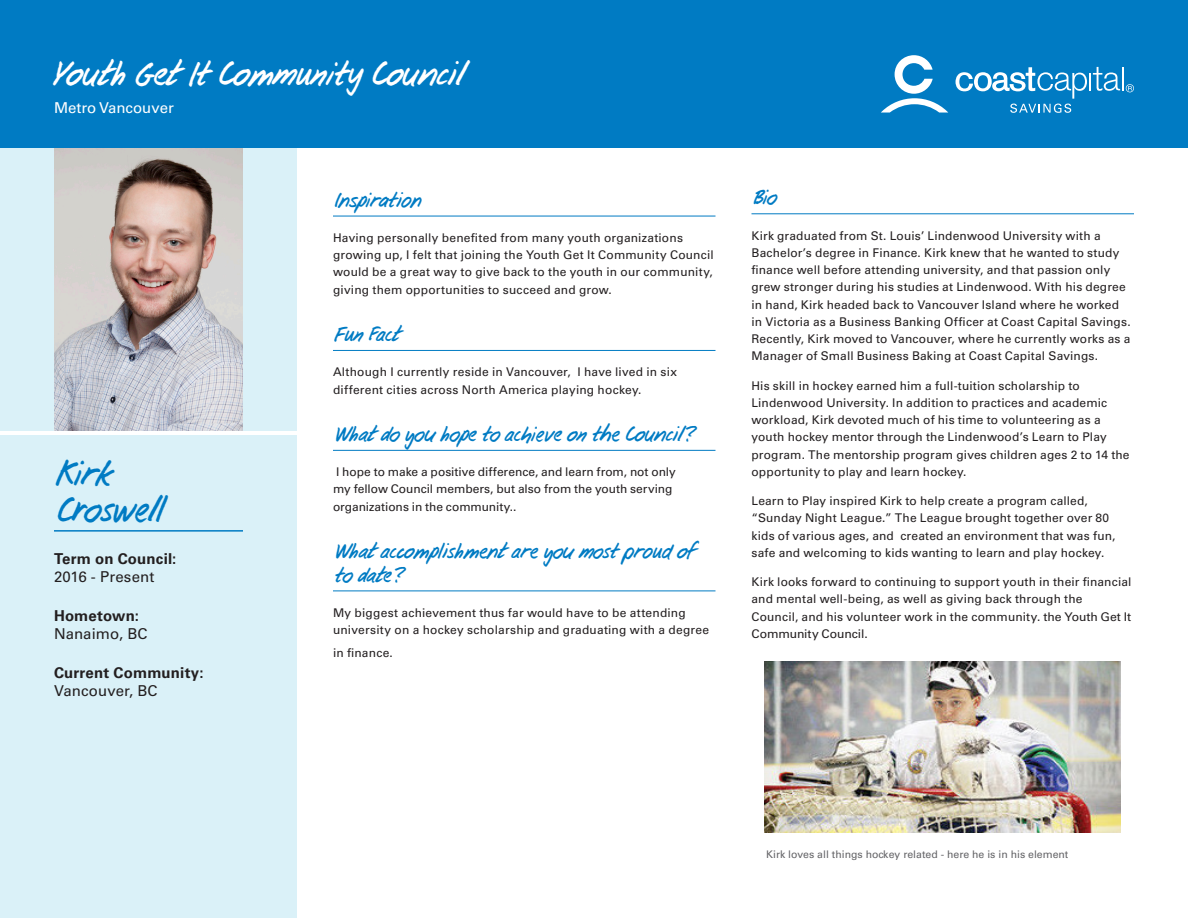
<style>
.page{position:relative;width:1188px;height:918px;background:#fff}
.page>*{position:absolute;margin:0;border:0;box-sizing:border-box;transform-origin:0 0}
.Name_Text{font:33px/36px "Coast User Friendly";color:#007bc3}
.t1{font:31.5px "Coast User Friendly";color:#fff}
.Body_Headers{font:19.5px/23.4px "Coast User Friendly";color:#007bc3}
.Side_Bar_Text{font:700 15px/17.2px "Univers LT Std";letter-spacing:.015em;color:#231f20}
.Side_Bar_Text-2{font:15px/17.2px "Univers LT Std";letter-spacing:.005em;color:#231f20}
.t2{font:15px "Univers LT Std";color:#fff}
.Body_Text{font:12px/17.2px "Univers LT Std";letter-spacing:.01em;color:#231f20}
.Photo_Caption{font:10.5px "Univers LT Std";color:#636366}
.s1{font-weight:400}
.s2{font-weight:700}
</style>
<div class="page">
<div style="left:0;top:148px;width:297px;height:770px;background:#daf1f8"></div>
<div style="left:0;top:0;width:1188px;height:148px;background:#007bc3"></div>
<hr style="left:1122px;top:67px;width:2px;height:23px;background:#fff">
<svg style="left:956px;top:67px;width:164px;height:46px"></svg>
<svg style="left:881px;top:55px;width:67px;height:58px"></svg>
<svg style="left:1126px;top:84px;width:8px;height:8px"></svg>
<img style="left:54px;top:148px;width:189px;height:283px">
<hr style="left:333px;top:216px;width:383px;height:1px;background:#007bc3">
<hr style="left:333px;top:350px;width:383px;height:1px;background:#007bc3">
<hr style="left:333px;top:450px;width:383px;height:1px;background:#007bc3">
<hr style="left:333px;top:591px;width:383px;height:1px;background:#007bc3">
<hr style="left:752px;top:213px;width:382px;height:1px;background:#007bc3">
<hr style="left:54px;top:530px;width:189px;height:2px;background:#007bc3">
<hr style="left:0;top:431px;width:298px;height:3px;background:#fff">
<img style="left:764px;top:662px;width:356px;height:171px">
<h2 class="t1" style="left:50px;top:53px;width:413px">Youth Get It Community Council</h2>
<p class="t2" style="left:54px;top:98px;width:121px">Metro Vancouver</p>
<p class="Name_Text" style="left:54px;top:458px;width:109px">Kirk<br>Croswell</p>
<p class="Side_Bar_Text" style="left:54px;top:551px;width:124px">Term on Council:<br><span class="s1">2016 - Present</span></p>
<p class="Side_Bar_Text-2" style="left:54px;top:608px;width:95px"><span class="s2">Hometown:<br></span>Nanaimo, BC</p>
<p class="Side_Bar_Text" style="left:54px;top:665px;width:151px">Current Community:<br><span class="s1">Vancouver, BC</span></p>
<p class="Body_Headers" style="left:333px;top:189px;width:89px">Inspiration</p>
<p class="Body_Text" style="left:333px;top:229px;width:382px">Having personally benefited from many youth organizations growing up, I felt that joining the Youth Get It Community Council would be a great way to give back to the youth in our community, giving them opportunities to succeed and grow.</p>
<p class="Body_Headers" style="left:333px;top:324px;width:68px">Fun Fact</p>
<p class="Body_Text" style="left:333px;top:364px;width:346px">Although I currently reside in Vancouver, I have lived in six different cities across North America playing hockey.</p>
<p class="Body_Headers" style="left:333px;top:424px;width:360px">What do you hope to achieve on the Council?</p>
<p class="Body_Text" style="left:333px;top:463px;width:344px">I hope to make a positive difference, and learn from, not only my fellow Council members, but also from the youth serving organizations in the community..</p>
<p class="Body_Headers" style="left:333px;top:541px;width:362px">What accomplishment are you most proud of to date?</p>
<p class="Body_Text" style="left:333px;top:604px;width:378px">My biggest achievement thus far would have to be attending university on a hockey scholarship and graduating with a degree</p>
<p class="Body_Text" style="left:333px;top:645px;width:61px">in finance.</p>
<p class="Body_Headers" style="left:752px;top:187px;width:26px">Bio</p>
<p class="Body_Text" style="left:752px;top:227px;width:381px">Kirk graduated from St. Louis’ Lindenwood University with a Bachelor’s degree in Finance. Kirk knew that he wanted to study finance well before attending university, and that passion only grew stronger during his studies at Lindenwood. With his degree in hand, Kirk headed back to Vancouver Island where he worked in Victoria as a Business Banking Officer at Coast Capital Savings.<br>Recently, Kirk moved to Vancouver, where he currently works as a Manager of Small Business Baking at Coast Capital Savings.</p>
<p class="Body_Text" style="left:752px;top:377px;width:380px">His skill in hockey earned him a full-tuition scholarship to Lindenwood University. In addition to practices and academic workload, Kirk devoted much of his time to volunteering as a youth hockey mentor through the Lindenwood’s Learn to Play program. The mentorship program gives children ages 2 to 14 the opportunity to play and learn hockey.</p>
<p class="Body_Text" style="left:752px;top:492px;width:365px">Learn to Play inspired Kirk to help create a program called, “Sunday Night League.” The League brought together over 80 kids of various ages, and created an environment that was fun, safe and welcoming to kids wanting to learn and play hockey.</p>
<p class="Body_Text" style="left:752px;top:573px;width:382px">Kirk looks forward to continuing to support youth in their financial and mental well-being, as well as giving back through the Council, and his volunteer work in the community. the Youth Get It Community Council.</p>
<p class="Photo_Caption" style="left:766px;top:848px;width:304px">Kirk loves all things hockey related - here he is in his element</p>
</div>
